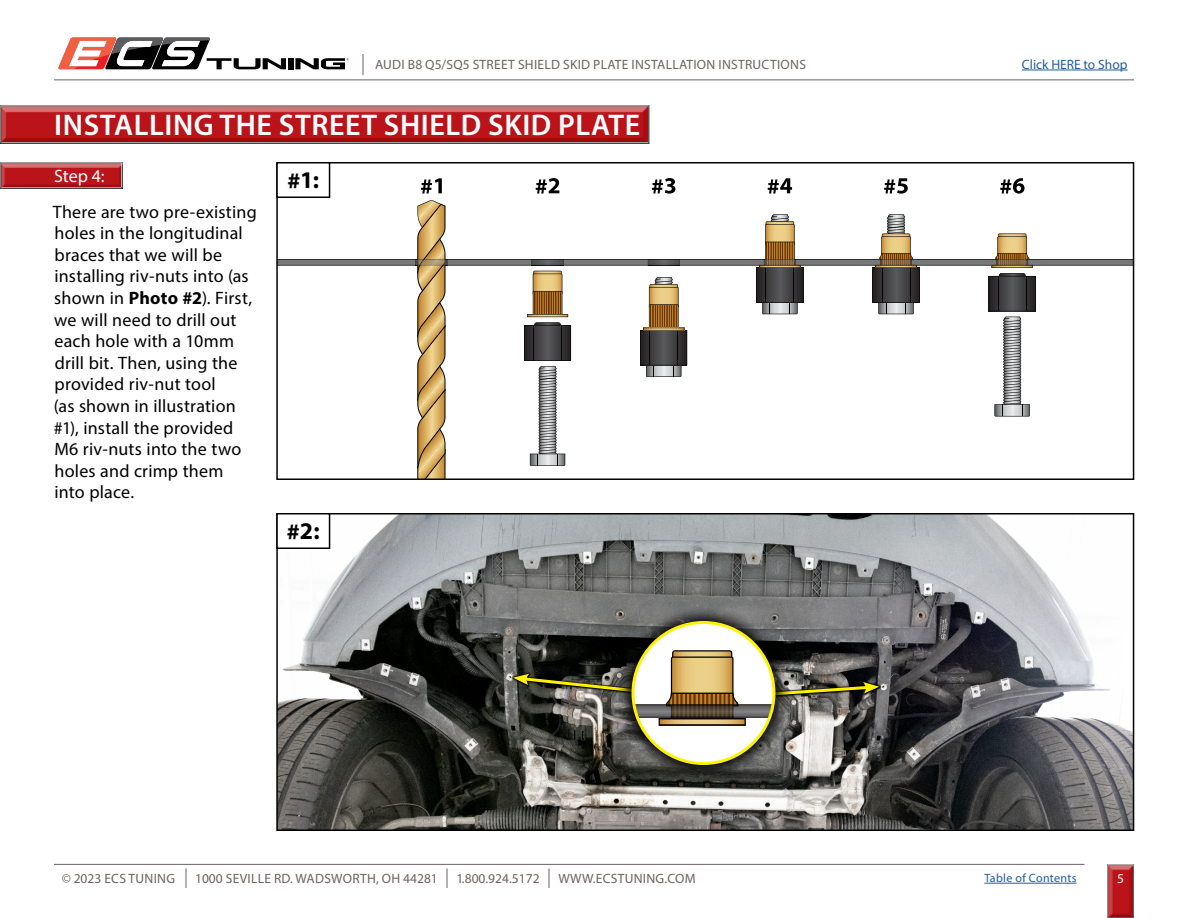
<style>
.page{position:relative;width:1188px;height:918px;background:#fff}
.page>*{position:absolute;margin:0;border:0;box-sizing:border-box;transform-origin:0 0}
.t1{font:600 30px "Myriad Pro";letter-spacing:.02em;color:#fff}
.t2{font:700 24px "Myriad Pro";color:#000}
.t3{font:18px/21.6px "Myriad Pro";letter-spacing:.01em;color:#000}
.t4{font:18px "Myriad Pro";color:#fff}
.t5{font:13.5px "Myriad Pro";letter-spacing:.02em;color:#6c6361}
.t6{font:13.5px "Myriad Pro";color:#215e9e}
.t7{font:13.5px "Myriad Pro";color:#6c6361}
.t8{font:13.5px "Myriad Pro";color:#fff}
.t9{font:12px "Myriad Pro";letter-spacing:.025em;color:#215e9e}
.s1{font-weight:700}
</style>
<div class="page">
<div style="left:288px;top:58px;width:5px;height:11px;background:#000"></div>
<svg style="left:58px;top:38px;width:228px;height:31px"></svg>
<svg style="left:295px;top:58px;width:54px;height:11px"></svg>
<hr style="left:54px;top:80px;width:1080px;height:1px;background:#6c6361">
<svg style="left:363px;top:54px;width:1px;height:21px"></svg>
<hr style="left:1022px;top:70px;width:106px;height:1px;background:#215e9e">
<div style="left:1101px;top:861px;width:39px;height:57px;background:#000;opacity:.75"></div>
<hr style="left:984px;top:883px;width:93px;height:1px;background:#215e9e">
<hr style="left:54px;top:864px;width:1030px;height:1px;background:#6c6361">
<svg style="left:549px;top:868px;width:1px;height:20px"></svg>
<svg style="left:186px;top:868px;width:1px;height:20px"></svg>
<svg style="left:447px;top:868px;width:1px;height:20px"></svg>
<div style="left:0;top:159px;width:129px;height:30px;background:#000;opacity:.75"></div>
<svg style="left:421px;top:178px;width:21px;height:16px"></svg>
<svg style="left:536px;top:178px;width:23px;height:16px"></svg>
<svg style="left:652px;top:178px;width:23px;height:16px"></svg>
<svg style="left:768px;top:178px;width:24px;height:16px"></svg>
<svg style="left:884px;top:178px;width:24px;height:16px"></svg>
<svg style="left:1000px;top:178px;width:25px;height:16px"></svg>
<svg style="left:279px;top:200px;width:852px;height:277px"></svg>
<div style="left:276px;top:162px;width:858px;height:318px;border:2px solid #000"></div>
<div style="left:0;top:101px;width:657px;height:43px;background:#000;opacity:.75"></div>
<img style="left:279px;top:516px;width:852px;height:312px">
<div style="left:276px;top:513px;width:858px;height:318px;border:2px solid #000"></div>
<svg style="left:615px;top:604px;width:177px;height:178px"></svg>
<div style="left:633px;top:622px;width:141px;height:142px;background:#fff;border-radius:70px"></div>
<svg style="left:513px;top:650px;width:366px;height:76px"></svg>
<div style="left:632px;top:621px;width:144px;height:144px;border:3px solid #fff200;border-radius:50%"></div>
<div style="left:276px;top:162px;width:54px;height:36px;border:2px solid #000"></div>
<div style="left:277px;top:514px;width:53px;height:34px;background:#fff"></div>
<div style="left:276px;top:513px;width:54px;height:36px;border:2px solid #000"></div>
<p class="t5" style="left:375px;top:56px;width:432px">AUDI B8 Q5/SQ5 STREET SHIELD SKID PLATE INSTALLATION INSTRUCTIONS</p>
<p class="t6" style="left:1022px;top:56px;width:107px">Click HERE to Shop</p>
<h1 class="t1" style="left:54px;top:106px;width:587px">INSTALLING THE STREET SHIELD SKID PLATE</h1>
<h2 class="t2" style="left:287px;top:164px;width:33px">#1:</h2>
<p class="t4" style="left:54px;top:164px;width:52px">Step 4:</p>
<p class="t3" style="left:53px;top:200px;width:206px">There are two pre-existing holes in the longitudinal braces that we will be installing riv-nuts into (as shown in <span class="s1">Photo #2</span>). First, we will need to drill out each hole with a 10mm drill bit. Then, using the provided riv-nut tool<br>(as shown in illustration #1), install the provided<br>M6 riv-nuts into the two holes and crimp them<br>into place.</p>
<h2 class="t2" style="left:287px;top:515px;width:35px">#2:</h2>
<p class="t5" style="left:62px;top:870px;width:115px">© 2023 ECS TUNING</p>
<p class="t5" style="left:195px;top:870px;width:244px">1000 SEVILLE RD. WADSWORTH, OH 44281</p>
<p class="t7" style="left:456px;top:870px;width:85px">1.800.924.5172</p>
<p class="t5" style="left:558px;top:870px;width:139px">WWW.ECSTUNING.COM</p>
<p class="t9" style="left:984px;top:871px;width:94px">Table of Contents</p>
<p class="t8" style="left:1117px;top:870px;width:8px">5</p>
</div>
